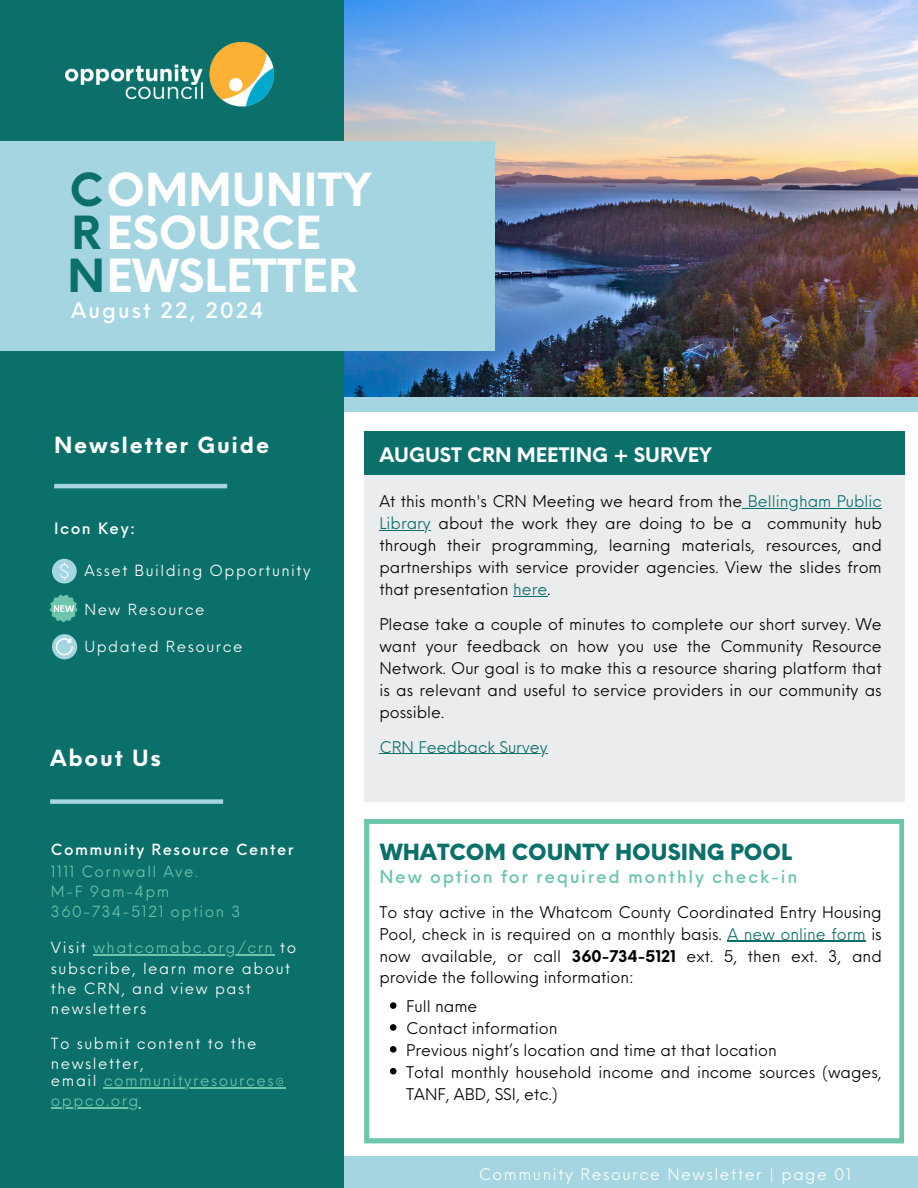
<style>
.page{position:relative;width:918px;height:1188px;background:#fff}
.page>*{position:absolute;margin:0;border:0;box-sizing:border-box;transform-origin:0 0}
.t1{font:700 44.55px/43.2px "Neue Einstellung";color:#fff}
.t2{font:900 21.75px "Neue Einstellung";color:#0b6f6a}
.t3{font:700 21.75px "Neue Einstellung";letter-spacing:.08em;color:#fff}
.t4{font:500 21px "Neue Einstellung";letter-spacing:.1em;color:#fff}
.t5{font:700 19.5px "Neue Einstellung";color:#fff}
.t6{font:500 17.25px "Neue Einstellung";letter-spacing:.1em;color:#6dc6ab}
.t7{font:15.75px/21.9px "Neue Einstellung";color:#000;text-align:justify}
.t8{font:15.75px "Neue Einstellung";color:#0b6f6a}
.t9{font:15.6px "Neue Einstellung";letter-spacing:.1em;color:#fff}
.t10{font:500 15.3px "Neue Einstellung";letter-spacing:.1em;color:#fff}
.t11{font:15px/20.2px "Neue Einstellung";letter-spacing:.1em;color:#fff}
.t12{font:15px "Neue Einstellung";letter-spacing:.1em;color:#6dc6ab}
.t13{font:500 15px "Neue Einstellung";letter-spacing:.1em;color:#fff}
.s1{color:#0b6f6a}
.s2{color:#6dc6ab}
.s3{font-weight:700}
</style>
<div class="page">
<img style="left:343px;top:0;width:575px;height:398px">
<svg style="left:364px;top:819px;width:540px;height:324px"></svg>
<div style="left:364px;top:475px;width:541px;height:327px;background:#ebeced"></div>
<div style="left:364px;top:431px;width:541px;height:44px;background:#0b6f6a"></div>
<div style="left:0;top:398px;width:918px;height:13px;background:#a5d5e1"></div>
<div style="left:0;top:1157px;width:918px;height:31px;background:#a5d5e1"></div>
<div style="left:0;top:0;width:343px;height:1188px;background:#0b6f6a"></div>
<hr style="left:54px;top:484px;width:173px;height:4px;background:#a5d5e1">
<div style="left:0;top:141px;width:494px;height:210px;background:#a5d5e1"></div>
<img style="left:65px;top:42px;width:208px;height:65px">
<svg style="left:52px;top:559px;width:25px;height:24px"></svg>
<img style="left:49px;top:594px;width:29px;height:29px">
<div style="left:50px;top:799px;width:173px;height:5px;background:#a5d5e1"></div>
<div style="left:52px;top:634px;width:25px;height:25px;background:#a5d5e1;border-radius:50%"></div>
<svg style="left:56px;top:638px;width:17px;height:17px"></svg>
<hr style="left:104px;top:1087px;width:182px;height:1px;background:#6dc6ab">
<hr style="left:51px;top:1108px;width:89px;height:1px;background:#6dc6ab">
<hr style="left:93px;top:954px;width:181px;height:2px;background:#6dc6ab">
<hr style="left:727px;top:941px;width:139px;height:1px;background:#0b6f6a">
<svg style="left:390px;top:1002px;width:6px;height:7px"></svg>
<svg style="left:390px;top:1024px;width:6px;height:7px"></svg>
<svg style="left:390px;top:1046px;width:6px;height:7px"></svg>
<svg style="left:390px;top:1068px;width:6px;height:6px"></svg>
<hr style="left:742px;top:508px;width:140px;height:1px;background:#0b6f6a">
<hr style="left:379px;top:530px;width:52px;height:1px;background:#0b6f6a">
<hr style="left:513px;top:596px;width:34px;height:1px;background:#0b6f6a">
<hr style="left:379px;top:754px;width:169px;height:1px;background:#0b6f6a">
<p class="t1" style="left:68px;top:164px;width:305px"><span class="s1">C</span>OMMUNITY<br><span class="s1">R</span>ESOURCE<br><span class="s1">N</span>EWSLETTER</p>
<p class="t4" style="left:71px;top:291px;width:194px">August 22, 2024</p>
<p class="t3" style="left:54px;top:426px;width:217px">Newsletter Guide</p>
<p class="t10" style="left:54px;top:514px;width:83px">Icon Key:</p>
<p class="t11" style="left:84px;top:559px;width:228px">Asset Building Opportunity</p>
<p class="t11" style="left:84px;top:598px;width:122px">New Resource</p>
<h3 class="t11" style="left:84px;top:635px;width:160px">Updated Resource</h3>
<p class="t3" style="left:50px;top:738px;width:112px">About Us</p>
<p class="t13" style="left:51px;top:836px;width:244px">Community Resource Center</p>
<p class="t12" style="left:51px;top:858px;width:149px">1111 Cornwall Ave.</p>
<p class="t12" style="left:51px;top:878px;width:120px">M-F 9am-4pm</p>
<p class="t12" style="left:51px;top:898px;width:191px">360-734-5121 option 3</p>
<p class="t11" style="left:51px;top:936px;width:247px;text-indent:42px"><span class="s2">whatcomabc.org/crn</span> to subscribe, learn more about the CRN, and view past newsletters</p>
<h3 class="t11" style="left:51px;top:936px;width:37px">Visit</h3>
<p class="t11" style="left:51px;top:1032px;width:207px">To submit content to the newsletter,</p>
<p class="t11" style="left:51px;top:1069px;width:47px">email</p>
<h1 class="t12" style="left:104px;top:1067px;width:182px">communityresources@</h1>
<h1 class="t12" style="left:51px;top:1088px;width:89px">oppco.org</h1>
<p class="t5" style="left:379px;top:437px;width:334px">AUGUST CRN MEETING + SURVEY</p>
<h5 class="t7" style="left:379px;top:489px;width:504px">At this month's CRN Meeting we heard from the <span class="s1">Bellingham Public</span></h5>
<p class="t7" style="left:379px;top:511px;width:504px"><span class="s1">Library</span> about the work they are doing to be a community hub through their programming, learning materials, resources, and partnerships with service provider agencies. View the slides from that presentation <span class="s1">here</span>.</p>
<p class="t7" style="left:379px;top:612px;width:504px">Please take a couple of minutes to complete our short survey. We want your feedback on how you use the Community Resource</p>
<p class="t7" style="left:379px;top:656px;width:504px">Network. Our goal is to make this a resource sharing platform that is as relevant and useful to service providers in our community as possible.</p>
<p class="t8" style="left:379px;top:733px;width:170px">CRN Feedback Survey</p>
<p class="t2" style="left:380px;top:832px;width:413px">WHATCOM COUNTY HOUSING POOL</p>
<p class="t6" style="left:379px;top:861px;width:419px">New option for required monthly check-in</p>
<h4 class="t7" style="left:379px;top:900px;width:504px">To stay active in the Whatcom County Coordinated Entry Housing Pool, check in is required on a monthly basis. <span class="s1">A new online form</span> is now available, or call <span class="s3">360-734-5121</span> ext. 5, then ext. 3, and provide the following information:</h4>
<h6 class="t7" style="left:406px;top:994px;width:73px">Full name</h6>
<h6 class="t7" style="left:406px;top:1016px;width:153px">Contact information</h6>
<h6 class="t7" style="left:406px;top:1038px;width:372px">Previous night’s location and time at that location</h6>
<h2 class="t7" style="left:406px;top:1060px;width:477px">Total monthly household income and income sources (wages,<br>TANF, ABD, SSI, etc.)</h2>
<p class="t9" style="left:479px;top:1160px;width:374px">Community Resource Newsletter | page 01</p>
</div>
